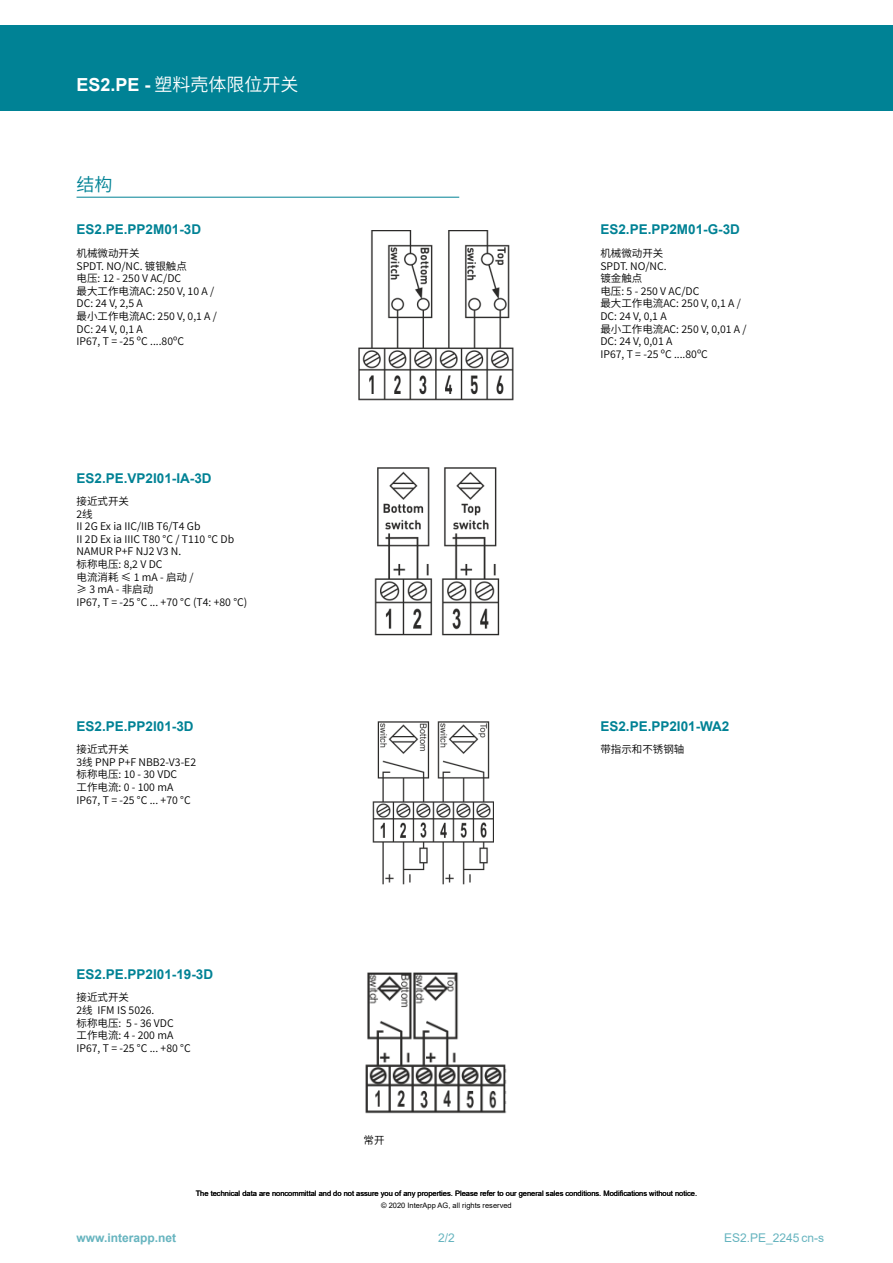
<style>
.page{position:relative;width:893px;height:1263px;background:#fff}
.page>*{position:absolute;margin:0;border:0;box-sizing:border-box;transform-origin:0 0}
.t1{font:18px "Source Han Sans CN";color:#fff}
.t2{font:18px "Source Han Sans CN";color:#008295}
.t3{font:700 13.5px "Arial";color:#008295}
.t4{font:12px "Arial";color:#66b4bf}
.t5{font:700 12px "Arial";color:#66b4bf}
.t6{font:10.5px/12.6px "Source Han Sans CN";color:#000}
.t7{font:7.5px "Arial";color:#000}
.s1{font-family:"Arial";font-weight:700}
</style>
<div class="page">
<div style="left:0;top:26px;width:893px;height:85px;background:#008295"></div>
<img style="left:358px;top:230px;width:155px;height:170px">
<img style="left:374px;top:468px;width:126px;height:168px">
<img style="left:372px;top:722px;width:121px;height:163px">
<img style="left:365px;top:973px;width:142px;height:141px">
<hr style="left:77px;top:197px;width:382px;height:1px;background:#008295">
<h1 class="t1" style="left:77px;top:74px;width:224px"><span class="s1">ES2.PE -</span> 塑料壳体限位开关</h1>
<h1 class="t2" style="left:77px;top:174px;width:37px">结构</h1>
<p class="t3" style="left:77px;top:220px;width:126px">ES2.PE.PP2M01-3D</p>
<p class="t6" style="left:77px;top:247px;width:142px">机械微动开关<br>SPDT. NO/NC. 镀银触点<br>电压: 12 - 250 V AC/DC<br>最大工作电流AC: 250 V, 10 A /<br>DC: 24 V, 2,5 A<br>最小工作电流AC: 250 V, 0,1 A /<br>DC: 24 V, 0,1 A<br>IP67, T = -25 ºC ....80ºC</p>
<p class="t3" style="left:77px;top:468px;width:137px">ES2.PE.VP2I01-IA-3D</p>
<p class="t6" style="left:77px;top:495px;width:172px">接近式开关<br>2线<br>II 2G Ex ia IIC/IIB T6/T4 Gb<br>II 2D Ex ia IIIC T80 °C / T110 °C Db<br>NAMUR P+F NJ2 V3 N.<br>标称电压: 8,2 V DC<br>电流消耗 ≤ 1 mA - 启动 /<br>≥ 3 mA - 非启动<br>IP67, T = -25 °C ... +70 °C (T4: +80 °C)</p>
<p class="t3" style="left:77px;top:716px;width:119px">ES2.PE.PP2I01-3D</p>
<p class="t6" style="left:77px;top:743px;width:121px">接近式开关<br>3线 PNP P+F NBB2-V3-E2标称电压: 10 - 30 VDC<br>工作电流: 0 - 100 mA<br>IP67, T = -25 °C ... +70 °C</p>
<p class="t3" style="left:77px;top:964px;width:138px">ES2.PE.PP2I01-19-3D</p>
<p class="t6" style="left:77px;top:991px;width:116px">接近式开关<br>2线 IFM IS 5026.<br>标称电压: 5 - 36 VDC<br>工作电流: 4 - 200 mA<br>IP67, T = -25 °C ... +80 °C</p>
<p class="t6" style="left:364px;top:1134px;width:22px">常开</p>
<p class="t3" style="left:600px;top:220px;width:141px">ES2.PE.PP2M01-G-3D</p>
<p class="t6" style="left:600px;top:247px;width:148px">机械微动开关<br>SPDT. NO/NC.<br>镀金触点<br>电压: 5 - 250 V AC/DC<br>最大工作电流AC: 250 V, 0,1 A /<br>DC: 24 V, 0,1 A<br>最小工作电流AC: 250 V, 0,01 A /<br>DC: 24 V, 0,01 A<br>IP67, T = -25 ºC ....80ºC</p>
<p class="t3" style="left:600px;top:716px;width:131px">ES2.PE.PP2I01-WA2</p>
<p class="t6" style="left:600px;top:743px;width:85px">带指示和不锈钢轴</p>
<p class="t7" style="left:196px;top:1188px;width:503px">The technical data are noncommittal and do not assure you of any properties. Please refer to our general sales conditions. Modifications without notice.</p>
<p class="t5" style="left:77px;top:1229px;width:101px">www.interapp.net</p>
<p class="t7" style="left:381px;top:1200px;width:132px">© 2020 InterApp AG, all rights reserved</p>
<p class="t4" style="left:438px;top:1229px;width:18px">2/2</p>
<p class="t4" style="left:724px;top:1229px;width:102px">ES2.PE_2245 cn-s</p>
</div>
